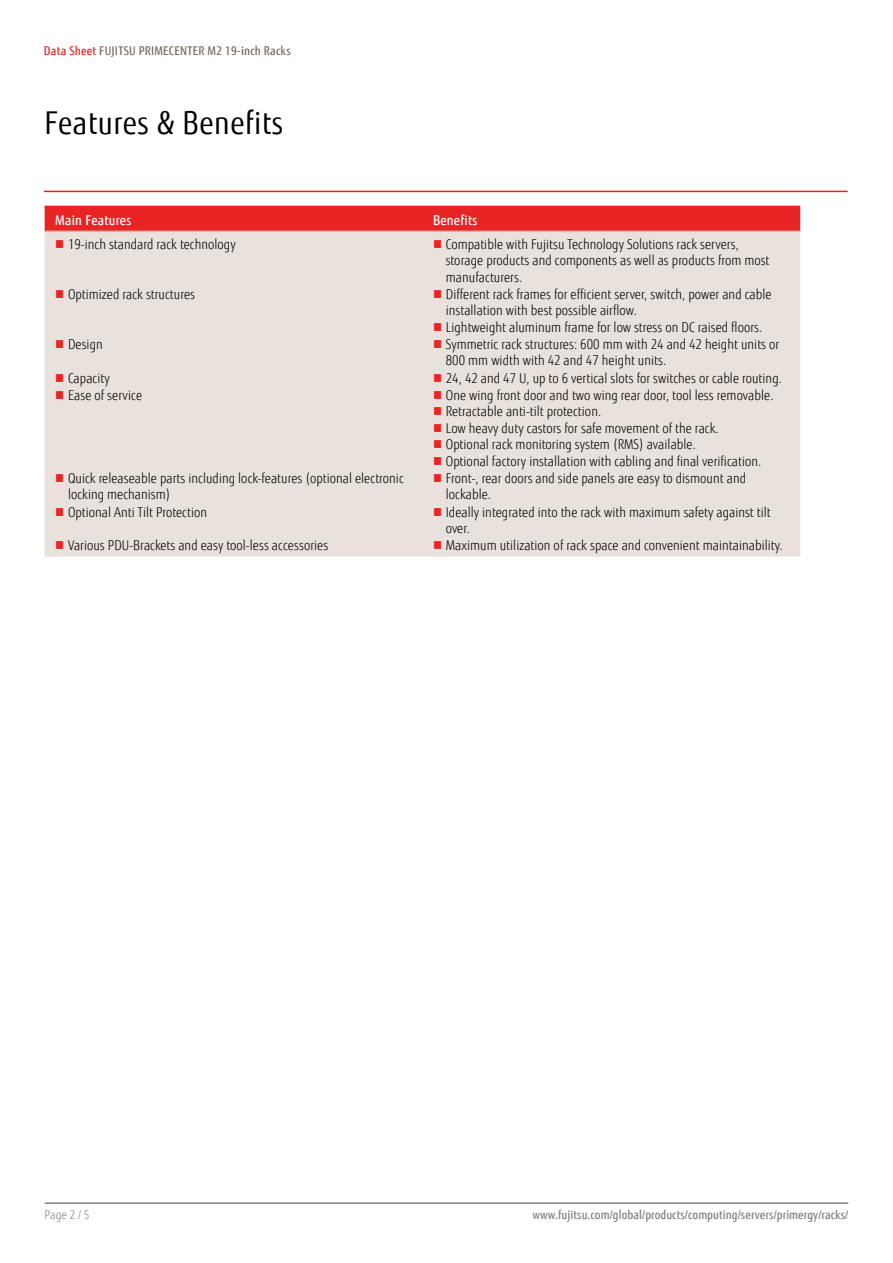
<style>
.page{position:relative;width:893px;height:1263px;background:#fff}
.page>*{position:absolute;margin:0;border:0;box-sizing:border-box;transform-origin:0 0}
.t1{font:31.5px "Fujitsu Sans";letter-spacing:.02em;color:#000;scale:.9 1}
.t2{font:300 13.5px/16.5px "Fujitsu Sans";letter-spacing:.005em;color:#000;scale:.9 1}
.t3{font:500 13.5px "Fujitsu Sans";letter-spacing:.02em;color:#fff;scale:.9 1}
.t4{font:500 12px "Fujitsu Sans";letter-spacing:.005em;color:#818280;scale:.9 1}
.t5{font:500 12px "Fujitsu Sans";letter-spacing:.02em;color:#79695e;scale:.9 1}
.t6{font:300 12px "Fujitsu Sans";color:#818280;scale:.9 1}
.s1{color:#e92425}
</style>
<div class="page">
<hr style="left:45px;top:1202px;width:803px;height:2px;background:#818280">
<div style="left:45px;top:206px;width:755px;height:25px;background:#e92425"></div>
<div style="left:45px;top:232px;width:755px;height:325px;background:#e9e1db"></div>
<hr style="left:45px;top:231px;width:377px;height:1px;background:#c9bbb0">
<hr style="left:422px;top:231px;width:378px;height:1px;background:#c9bbb0">
<hr style="left:44px;top:191px;width:804px;height:1px;background:#ed1d24">
<svg style="left:56px;top:240px;width:7px;height:8px"></svg>
<svg style="left:434px;top:240px;width:7px;height:8px"></svg>
<svg style="left:56px;top:290px;width:7px;height:8px"></svg>
<svg style="left:434px;top:290px;width:7px;height:8px"></svg>
<svg style="left:434px;top:323px;width:7px;height:8px"></svg>
<svg style="left:56px;top:340px;width:7px;height:8px"></svg>
<svg style="left:434px;top:340px;width:7px;height:8px"></svg>
<svg style="left:56px;top:374px;width:7px;height:8px"></svg>
<svg style="left:434px;top:374px;width:7px;height:8px"></svg>
<svg style="left:56px;top:391px;width:7px;height:8px"></svg>
<svg style="left:434px;top:391px;width:7px;height:8px"></svg>
<svg style="left:434px;top:407px;width:7px;height:8px"></svg>
<svg style="left:434px;top:424px;width:7px;height:8px"></svg>
<svg style="left:434px;top:440px;width:7px;height:8px"></svg>
<svg style="left:434px;top:457px;width:7px;height:8px"></svg>
<svg style="left:56px;top:474px;width:7px;height:8px"></svg>
<svg style="left:434px;top:474px;width:7px;height:8px"></svg>
<svg style="left:56px;top:508px;width:7px;height:8px"></svg>
<svg style="left:434px;top:508px;width:7px;height:8px"></svg>
<svg style="left:56px;top:541px;width:7px;height:8px"></svg>
<svg style="left:434px;top:541px;width:7px;height:8px"></svg>
<p class="t5" style="left:44px;top:43px;width:276px"><span class="s1">Data Sheet</span> FUJITSU PRIMECENTER M2 19-inch Racks</p>
<h1 class="t1" style="left:45px;top:104px;width:267px">Features &amp; Benefits</h1>
<p class="t3" style="left:55px;top:212px;width:86px">Main Features</p>
<p class="t3" style="left:433px;top:212px;width:51px">Benefits</p>
<p class="t2" style="left:68px;top:236px;width:188px">19-inch standard rack technology</p>
<p class="t2" style="left:446px;top:236px;width:361px">Compatible with Fujitsu Technology Solutions rack servers, storage products and components as well as products from most manufacturers.</p>
<p class="t2" style="left:68px;top:286px;width:143px">Optimized rack structures</p>
<p class="t2" style="left:446px;top:286px;width:363px">Different rack frames for efficient server, switch, power and cable installation with best possible airflow.<br>Lightweight aluminum frame for low stress on DC raised floors.</p>
<p class="t2" style="left:68px;top:336px;width:40px">Design</p>
<p class="t2" style="left:446px;top:336px;width:372px">Symmetric rack structures: 600 mm with 24 and 42 height units or<br>800 mm width with 42 and 47 height units.</p>
<p class="t2" style="left:68px;top:370px;width:48px">Capacity</p>
<p class="t2" style="left:446px;top:370px;width:375px">24, 42 and 47 U, up to 6 vertical slots for switches or cable routing.</p>
<p class="t2" style="left:68px;top:387px;width:84px">Ease of service</p>
<p class="t2" style="left:446px;top:387px;width:366px">One wing front door and two wing rear door, tool less removable.<br>Retractable anti-tilt protection.<br>Low heavy duty castors for safe movement of the rack.<br>Optional rack monitoring system (RMS) available.<br>Optional factory installation with cabling and final verification.</p>
<p class="t2" style="left:68px;top:470px;width:375px">Quick releaseable parts including lock-features (optional electronic locking mechanism)</p>
<p class="t2" style="left:446px;top:470px;width:335px">Front-, rear doors and side panels are easy to dismount and lockable.</p>
<p class="t2" style="left:68px;top:504px;width:156px">Optional Anti Tilt Protection</p>
<p class="t2" style="left:446px;top:504px;width:363px">Ideally integrated into the rack with maximum safety against tilt over.</p>
<p class="t2" style="left:68px;top:537px;width:291px">Various PDU-Brackets and easy tool-less accessories</p>
<p class="t2" style="left:446px;top:537px;width:376px">Maximum utilization of rack space and convenient maintainability.</p>
<p class="t6" style="left:45px;top:1208px;width:51px">Page 2 / 5</p>
<p class="t4" style="left:532px;top:1208px;width:352px">www.fujitsu.com/global/products/computing/servers/primergy/racks/</p>
</div>
